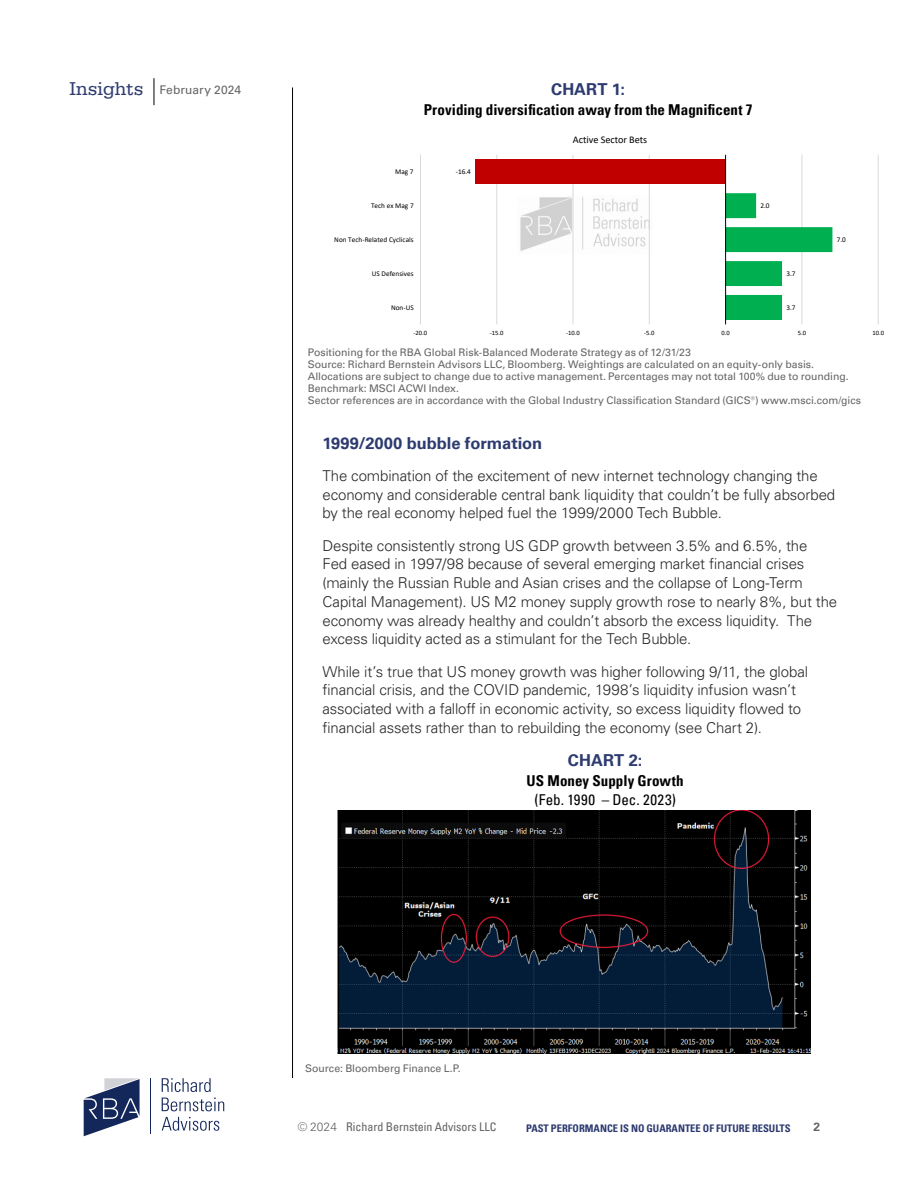
<style>
.page{position:relative;width:918px;height:1188px;background:#fff}
.page>*{position:absolute;margin:0;border:0;box-sizing:border-box;transform-origin:0 0}
.Body_Universe_45_10_12_5{font:700 16.5px "Univers LT Pro 65";color:#2d3b70}
.Body_Universe_45_10_12_5-2{font:300 15px/18.8px "Univers LT Pro 45";letter-spacing:-.01em;color:#292829}
.t1{font:700 condensed 15px "Univers LT Pro";letter-spacing:.005em;color:#000}
.t2{font:condensed 15px "Univers LT Pro";letter-spacing:.035em;color:#000}
.t3{font:condensed 12px "Univers LT Pro";color:#636466}
.t4{font:12px "Univers LT Pro 55 Roman";letter-spacing:.01em;color:#636466}
.t5{font:700 12px "Univers LT Pro 65";color:#636466}
.t6{font:10.5px/12px "Univers LT Pro 55 Roman";color:#636466}
.t7{font:700 condensed 10.5px "Univers LT Pro";color:#2d3b70}
.t8{font:10.2px "Calibri";color:#000}
.t9{font:7.2px "Calibri";color:#000}
.t10{font:6.6px "Calibri";color:#000}
.s1{font-family:"Serifa Std";font-size:19.5px;color:#2d3b70}
.s2{font-family:"Univers LT Pro 45";font-weight:300;font-stretch:normal}
</style>
<div class="page">
<svg style="left:154px;top:78px;width:1px;height:27px"></svg>
<svg style="left:84px;top:1078px;width:56px;height:58px"></svg>
<hr style="left:151px;top:1078px;width:1px;height:55px;background:#13275b">
<svg style="left:162px;top:1117px;width:57px;height:14px"></svg>
<svg style="left:162px;top:1078px;width:49px;height:14px"></svg>
<svg style="left:162px;top:1098px;width:62px;height:13px"></svg>
<hr style="left:292px;top:87px;width:1px;height:991px;background:#000">
<img style="left:338px;top:811px;width:472px;height:243px">
<img style="left:520px;top:193px;width:129px;height:62px">
<hr style="left:420px;top:155px;width:1px;height:169px;background:#d9d9d9">
<hr style="left:497px;top:155px;width:1px;height:169px;background:#d9d9d9">
<hr style="left:573px;top:155px;width:1px;height:169px;background:#d9d9d9">
<hr style="left:649px;top:155px;width:1px;height:169px;background:#d9d9d9">
<hr style="left:802px;top:155px;width:1px;height:169px;background:#d9d9d9">
<hr style="left:878px;top:155px;width:1px;height:169px;background:#d9d9d9">
<div style="left:475px;top:159px;width:251px;height:25px;background:#c00000"></div>
<svg style="left:726px;top:193px;width:106px;height:127px"></svg>
<hr style="left:725px;top:155px;width:1px;height:169px;background:#000">
<p class="t4" style="left:70px;top:82px;width:173px"><span class="s1">Insights</span> February 2024</p>
<p class="Body_Universe_45_10_12_5" style="left:551px;top:78px;width:75px">CHART 1:</p>
<p class="t1" style="left:424px;top:100px;width:330px">Providing diversification away from the Magnificent 7</p>
<p class="t8" style="left:573px;top:132px;width:76px">Active Sector Bets</p>
<p class="t9" style="left:395px;top:166px;width:20px">Mag 7</p>
<p class="t9" style="left:456px;top:167px;width:17px">-16.4</p>
<p class="t9" style="left:371px;top:200px;width:44px">Tech ex Mag 7</p>
<p class="t9" style="left:760px;top:201px;width:11px">2.0</p>
<p class="t9" style="left:334px;top:234px;width:81px">Non Tech-Related Cyclicals</p>
<p class="t9" style="left:837px;top:235px;width:11px">7.0</p>
<p class="t9" style="left:372px;top:268px;width:43px">US Defensives</p>
<p class="t9" style="left:786px;top:269px;width:11px">3.7</p>
<p class="t9" style="left:391px;top:302px;width:24px">Non-US</p>
<p class="t9" style="left:786px;top:303px;width:11px">3.7</p>
<p class="t10" style="left:414px;top:328px;width:15px">-20.0</p>
<p class="t10" style="left:490px;top:328px;width:15px">-15.0</p>
<p class="t10" style="left:566px;top:328px;width:15px">-10.0</p>
<p class="t10" style="left:644px;top:328px;width:12px">-5.0</p>
<p class="t10" style="left:721px;top:328px;width:10px">0.0</p>
<p class="t10" style="left:798px;top:328px;width:10px">5.0</p>
<p class="t10" style="left:872px;top:328px;width:13px">10.0</p>
<p class="t6" style="left:308px;top:346px;width:555px">Positioning for the RBA Global Risk-Balanced Moderate Strategy as of 12/31/23<br>Source: Richard Bernstein Advisors LLC, Bloomberg. Weightings are calculated on an equity-only basis.<br>Allocations are subject to change due to active management. Percentages may not total 100% due to rounding.<br>Benchmark: MSCI ACWI Index.<br>Sector references are in accordance with the Global Industry Classification Standard (GICS®) www.msci.com/gics</p>
<p class="Body_Universe_45_10_12_5" style="left:322px;top:431px;width:221px">1999/2000 bubble formation</p>
<p class="Body_Universe_45_10_12_5-2" style="left:322px;top:466px;width:514px">The combination of the excitement of new internet technology changing the economy and considerable central bank liquidity that couldn’t be fully absorbed by the real economy helped fuel the 1999/2000 Tech Bubble.</p>
<p class="Body_Universe_45_10_12_5-2" style="left:322px;top:536px;width:516px">Despite consistently strong US GDP growth between 3.5% and 6.5%, the<br>Fed eased in 1997/98 because of several emerging market financial crises (mainly the Russian Ruble and Asian crises and the collapse of Long-Term Capital Management). US M2 money supply growth rose to nearly 8%, but the economy was already healthy and couldn’t absorb the excess liquidity. The excess liquidity acted as a stimulant for the Tech Bubble.</p>
<p class="Body_Universe_45_10_12_5-2" style="left:322px;top:662px;width:487px">While it’s true that US money growth was higher following 9/11, the global financial crisis, and the COVID pandemic, 1998’s liquidity infusion wasn’t associated with a falloff in economic activity, so excess liquidity flowed to financial assets rather than to rebuilding the economy (see Chart 2).</p>
<p class="Body_Universe_45_10_12_5" style="left:568px;top:749px;width:76px">CHART 2:</p>
<p class="t1" style="left:527px;top:771px;width:159px">US Money Supply Growth</p>
<p class="t2" style="left:534px;top:790px;width:143px">(Feb. 1990 – Dec. 2023)</p>
<p class="t6" style="left:305px;top:1062px;width:157px">Source: Bloomberg Finance L.P.</p>
<p class="t3" style="left:298px;top:1119px;width:200px"><span class="s2">© 2024</span> Richard Bernstein Advisors LLC</p>
<p class="t5" style="left:813px;top:1118px;width:8px">2</p>
<p class="t7" style="left:526px;top:1122px;width:266px">PAST PERFORMANCE IS NO GUARANTEE OF FUTURE RESULTS</p>
</div>
